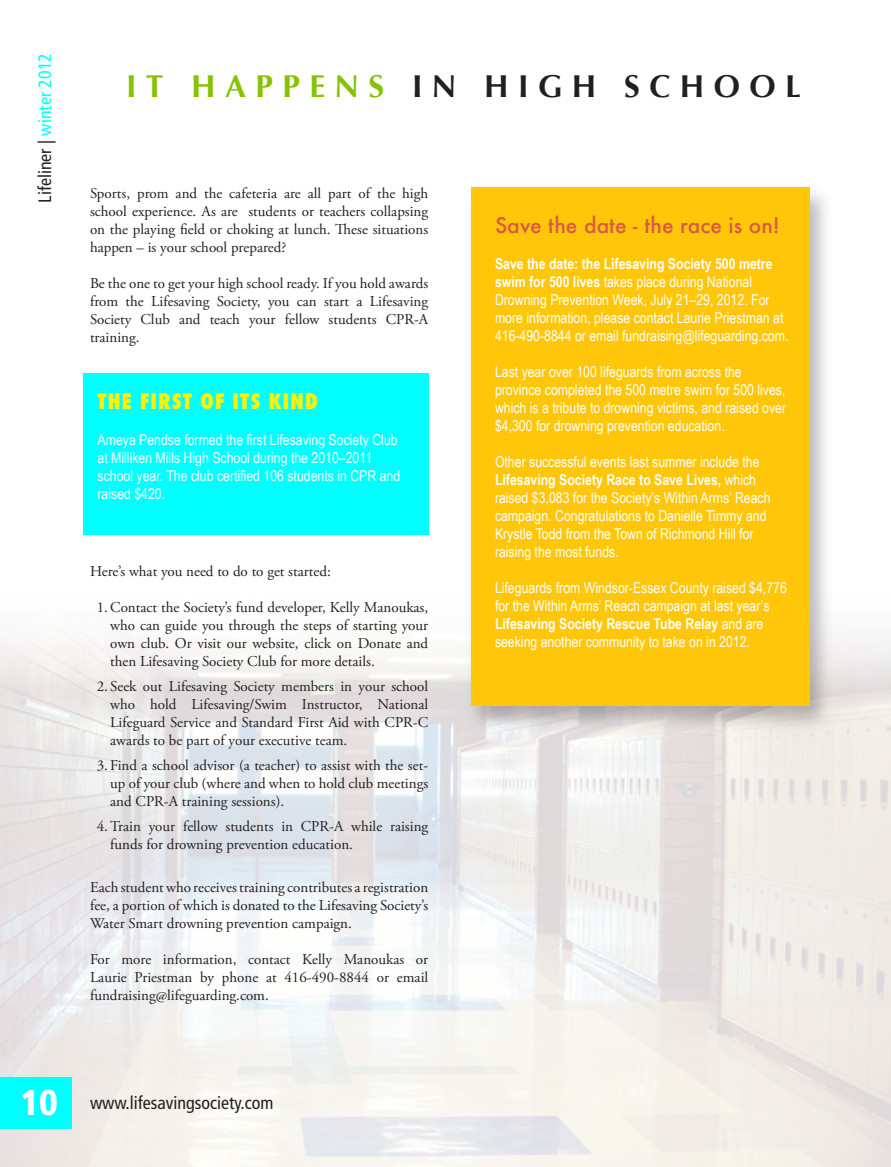
<style>
.page{position:relative;width:891px;height:1167px;background:#fff}
.page>*{position:absolute;margin:0;border:0;box-sizing:border-box;transform-origin:0 0}
.t1{font:700 31.5px "Optima";letter-spacing:.3em;color:#231f20}
.t2{font:500 21px "Futura";color:#d95943}
.t3{font:800 condensed 21px "Futura";letter-spacing:.06em;color:#fff200}
.t4{font:condensed 18px "Frutiger";color:#231f20}
.t5{font:15px/18px "Adobe Garamond Pro";color:#231f20;text-align:justify}
.t6{font:15px/18px "Arial Narrow";color:#fff}
.s1{color:#0ff}
.s2{color:#85c300}
.s3{font-weight:700}
.s4{font-weight:900;font-size:36px;color:#fff}
</style>
<div class="page">
<img style="left:0;top:639px;width:891px;height:527px">
<div style="left:465px;top:184px;width:369px;height:548px;background:#231f20;opacity:.3"></div>
<div style="left:472px;top:187px;width:338px;height:518px;background:#ffc60a"></div>
<div style="left:0;top:1077px;width:72px;height:52px;background:#0ff"></div>
<div style="left:83px;top:373px;width:345px;height:162px;background:#0ff"></div>
<p class="t4" style="left:35px;top:202px;width:151px;rotate:-90deg">Lifeliner | <span class="s1">winter 2012</span></p>
<h1 class="t1" style="left:126px;top:68px;width:676px"><span class="s2">IT HAPPENS</span> IN HIGH SCHOOL</h1>
<p class="t5" style="left:90px;top:185px;width:340px">Sports, prom and the cafeteria are all part of the high school experience. As are students or teachers collapsing on the playing field or choking at lunch. These situations happen – is your school prepared?</p>
<p class="t5" style="left:90px;top:275px;width:340px">Be the one to get your high school ready. If you hold awards from the Lifesaving Society, you can start a Lifesaving Society Club and teach your fellow students CPR-A training.</p>
<h2 class="t3" style="left:98px;top:387px;width:222px">THE FIRST OF ITS KIND</h2>
<p class="t6" style="left:98px;top:430px;width:304px">Ameya Pendse formed the first Lifesaving Society Club at Milliken Mills High School during the 2010–2011 school year. The club certified 106 students in CPR and raised $420.</p>
<p class="t5" style="left:90px;top:563px;width:242px">Here’s what you need to do to get started:</p>
<p class="t5" style="left:110px;top:599px;width:320px;text-indent:-14px">1.Contact the Society’s fund developer, Kelly Manoukas, who can guide you through the steps of starting your own club. Or visit our website, click on Donate and then Lifesaving Society Club for more details.</p>
<p class="t5" style="left:110px;top:678px;width:320px;text-indent:-14px">2. Seek out Lifesaving Society members in your school who hold Lifesaving/Swim Instructor, National Lifeguard Service and Standard First Aid with CPR-C awards to be part of your executive team.</p>
<p class="t5" style="left:110px;top:756px;width:319px;text-indent:-14px">3. Find a school advisor (a teacher) to assist with the set&shy;up of your club (where and when to hold club meetings and CPR-A training sessions).</p>
<p class="t5" style="left:110px;top:817px;width:319px;text-indent:-14px">4.Train your fellow students in CPR-A while raising funds for drowning prevention education.</p>
<p class="t5" style="left:90px;top:878px;width:340px">Each student who receives training contributes a registration fee, a portion of which is donated to the Lifesaving Society’s Water Smart drowning prevention campaign.</p>
<p class="t5" style="left:90px;top:950px;width:340px">For more information, contact Kelly Manoukas or Laurie Priestman by phone at 416-490-8844 or email fundraising@lifeguarding.com.</p>
<h2 class="t2" style="left:495px;top:210px;width:286px">Save the date - the race is on!</h2>
<p class="t6" style="left:495px;top:254px;width:295px"><span class="s3">Save the date: the Lifesaving Society 500 metre swim for 500 lives</span> takes place during National Drowning Prevention Week, July 21–29, 2012. For more information, please contact Laurie Priestman at 416-490-8844 or email fundraising@lifeguarding.com.</p>
<p class="t6" style="left:495px;top:362px;width:293px">Last year over 100 lifeguards from across the province completed the 500 metre swim for 500 lives, which is a tribute to drowning victims, and raised over $4,300 for drowning prevention education.</p>
<p class="t6" style="left:495px;top:452px;width:277px">Other successful events last summer include the <span class="s3">Lifesaving Society Race to Save Lives,</span> which raised $3,083 for the Society’s Within Arms’ Reach campaign. Congratulations to Danielle Timmy and Krystle Todd from the Town of Richmond Hill for raising the most funds.</p>
<p class="t6" style="left:495px;top:578px;width:293px">Lifeguards from Windsor-Essex County raised $4,776 for the Within Arms’ Reach campaign at last year’s <span class="s3">Lifesaving Society Rescue Tube Relay</span> and are seeking another community to take on in 2012.</p>
<p class="t4" style="left:21px;top:1092px;width:255px"><span class="s4">10</span> www.lifesavingsociety.com</p>
</div>
